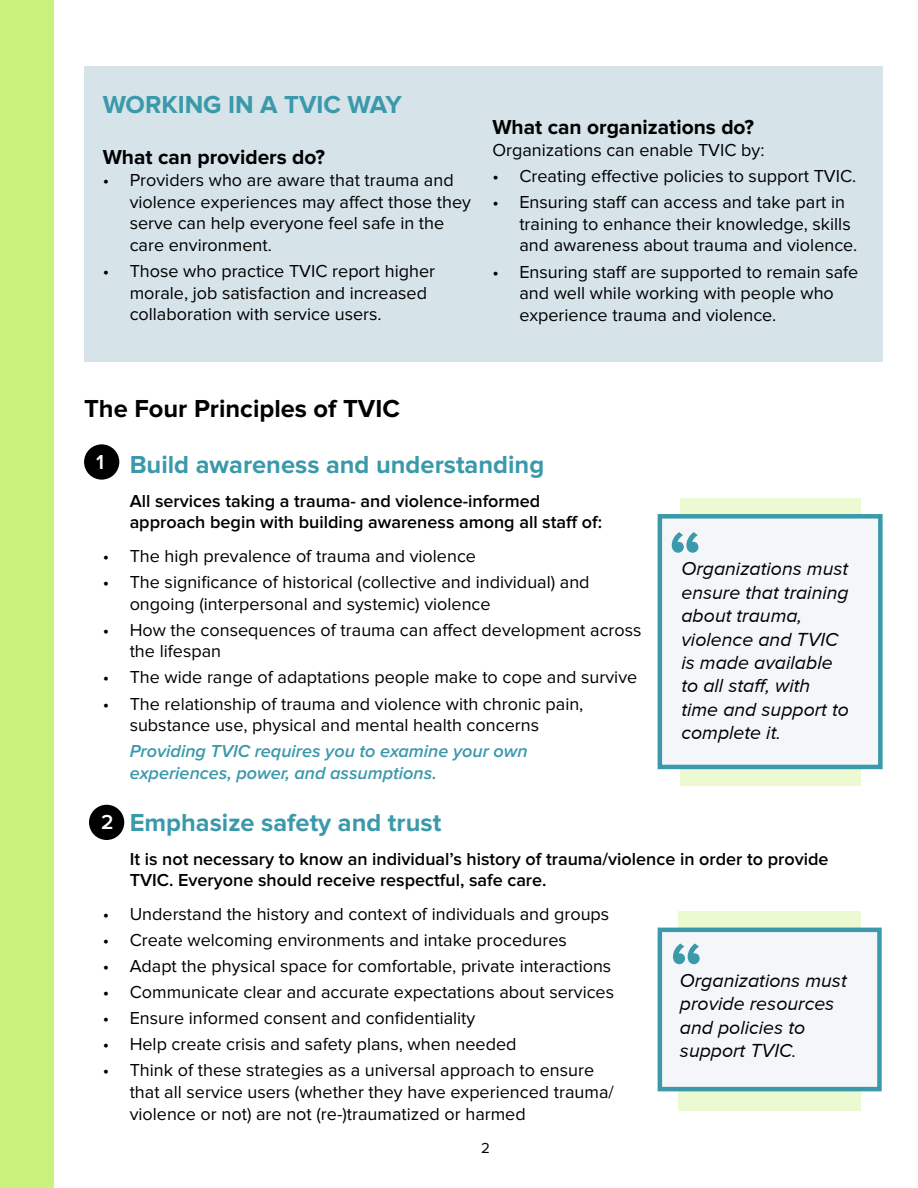
<style>
.page{position:relative;width:918px;height:1188px;background:#fff}
.page>*{position:absolute;margin:0;border:0;box-sizing:border-box;transform-origin:0 0}
.t1{font:700 72px "Proxima Nova";color:#3a99ab}
.t2{font:700 25.5px "Proxima Nova";color:#3a99ab}
.t3{font:700 25.5px "Proxima Nova";color:#000}
.t4{font:700 21px "Proxima Nova";color:#000}
.t5{font:600 21px "Proxima Nova";color:#fff}
.t6{font:italic 19.5px/23.4px "Proxima Nova";color:#000}
.t7{font:18px/21.6px "Proxima Nova";color:#000}
.t8{font:600 18px/21.6px "Proxima Nova";color:#000}
.t9{font:italic 600 18px/21.6px "Proxima Nova";color:#3a99ab}
.t10{font:15px "Proxima Nova";color:#000}
</style>
<div class="page">
<div style="left:0;top:0;width:54px;height:1188px;background:#c9f27d"></div>
<div style="left:84px;top:67px;width:799px;height:295px;background:#d6e3e8"></div>
<div style="left:680px;top:498px;width:180px;height:288px;background:#ecfad2"></div>
<div style="left:658px;top:514px;width:225px;height:255px;background:#f4f6f9;border:4px solid #3a99ab"></div>
<div style="left:84px;top:444px;width:35px;height:36px;background:#000;border-radius:50%"></div>
<div style="left:89px;top:805px;width:35px;height:35px;background:#000;border-radius:50%"></div>
<div style="left:678px;top:911px;width:182px;height:199px;background:#ecfad2"></div>
<div style="left:658px;top:928px;width:224px;height:163px;background:#f4f6f9;border:4px solid #3a99ab"></div>
<h2 class="t2" style="left:103px;top:90px;width:301px">WORKING IN A TVIC WAY</h2>
<p class="t4" style="left:103px;top:145px;width:224px">What can providers do?</p>
<p class="t7" style="left:130px;top:170px;width:343px;text-indent:-27px">• Providers who are aware that trauma and violence experiences may affect those they serve can help everyone feel safe in the care environment.</p>
<p class="t7" style="left:130px;top:260px;width:307px;text-indent:-27px">• Those who practice TVIC report higher morale, job satisfaction and increased collaboration with service users.</p>
<p class="t4" style="left:492px;top:115px;width:263px">What can organizations do?</p>
<p class="t7" style="left:492px;top:140px;width:274px">Organizations can enable TVIC by:</p>
<p class="t7" style="left:492px;top:166px;width:366px">• Creating effective policies to support TVIC.</p>
<p class="t7" style="left:519px;top:192px;width:340px;text-indent:-27px">• Ensuring staff can access and take part in training to enhance their knowledge, skills and awareness about trauma and violence.</p>
<p class="t7" style="left:519px;top:261px;width:341px;text-indent:-27px">• Ensuring staff are supported to remain safe and well while working with people who experience trauma and violence.</p>
<h2 class="t3" style="left:84px;top:394px;width:317px">The Four Principles of TVIC</h2>
<p class="t5" style="left:96px;top:450px;width:9px">1</p>
<h2 class="t2" style="left:130px;top:450px;width:416px">Build awareness and understanding</h2>
<p class="t8" style="left:130px;top:490px;width:474px">All services taking a trauma- and violence-informed approach begin with building awareness among all staff of:</p>
<p class="t7" style="left:103px;top:545px;width:375px">• The high prevalence of trauma and violence</p>
<p class="t7" style="left:130px;top:572px;width:461px;text-indent:-27px">• The significance of historical (collective and individual) and ongoing (interpersonal and systemic) violence</p>
<p class="t7" style="left:130px;top:619px;width:513px;text-indent:-27px">• How the consequences of trauma can affect development across the lifespan</p>
<p class="t7" style="left:103px;top:667px;width:536px">• The wide range of adaptations people make to cope and survive</p>
<p class="t7" style="left:130px;top:693px;width:455px;text-indent:-27px">• The relationship of trauma and violence with chronic pain, substance use, physical and mental health concerns</p>
<p class="t9" style="left:130px;top:741px;width:400px">Providing TVIC requires you to examine your own experiences, power, and assumptions.</p>
<h2 class="t2" style="left:130px;top:808px;width:313px">Emphasize safety and trust</h2>
<p class="t8" style="left:130px;top:848px;width:701px">It is not necessary to know an individual’s history of trauma/violence in order to provide<br>TVIC. Everyone should receive respectful, safe care.</p>
<p class="t7" style="left:103px;top:903px;width:508px">• Understand the history and context of individuals and groups</p>
<p class="t7" style="left:103px;top:929px;width:466px">• Create welcoming environments and intake procedures</p>
<p class="t7" style="left:103px;top:956px;width:510px">• Adapt the physical space for comfortable, private interactions</p>
<p class="t7" style="left:103px;top:982px;width:513px">• Communicate clear and accurate expectations about services</p>
<p class="t7" style="left:103px;top:1008px;width:374px">• Ensure informed consent and confidentiality</p>
<p class="t7" style="left:103px;top:1034px;width:415px">• Help create crisis and safety plans, when needed</p>
<p class="t7" style="left:130px;top:1060px;width:486px;text-indent:-27px">• Think of these strategies as a universal approach to ensure that all service users (whether they have experienced trauma/ violence or not) are not (re-)traumatized or harmed</p>
<h1 class="t1" style="left:669px;top:515px;width:35px">“</h1>
<p class="t6" style="left:681px;top:557px;width:169px">Organizations must ensure that training about trauma, violence and TVIC is made available to all staff, with time and support to complete it.</p>
<p class="t5" style="left:101px;top:810px;width:14px">2</p>
<h1 class="t1" style="left:670px;top:927px;width:35px">“</h1>
<p class="t6" style="left:680px;top:968px;width:168px">Organizations must provide resources and policies to support TVIC.</p>
<p class="t10" style="left:481px;top:1140px;width:10px">2</p>
</div>
